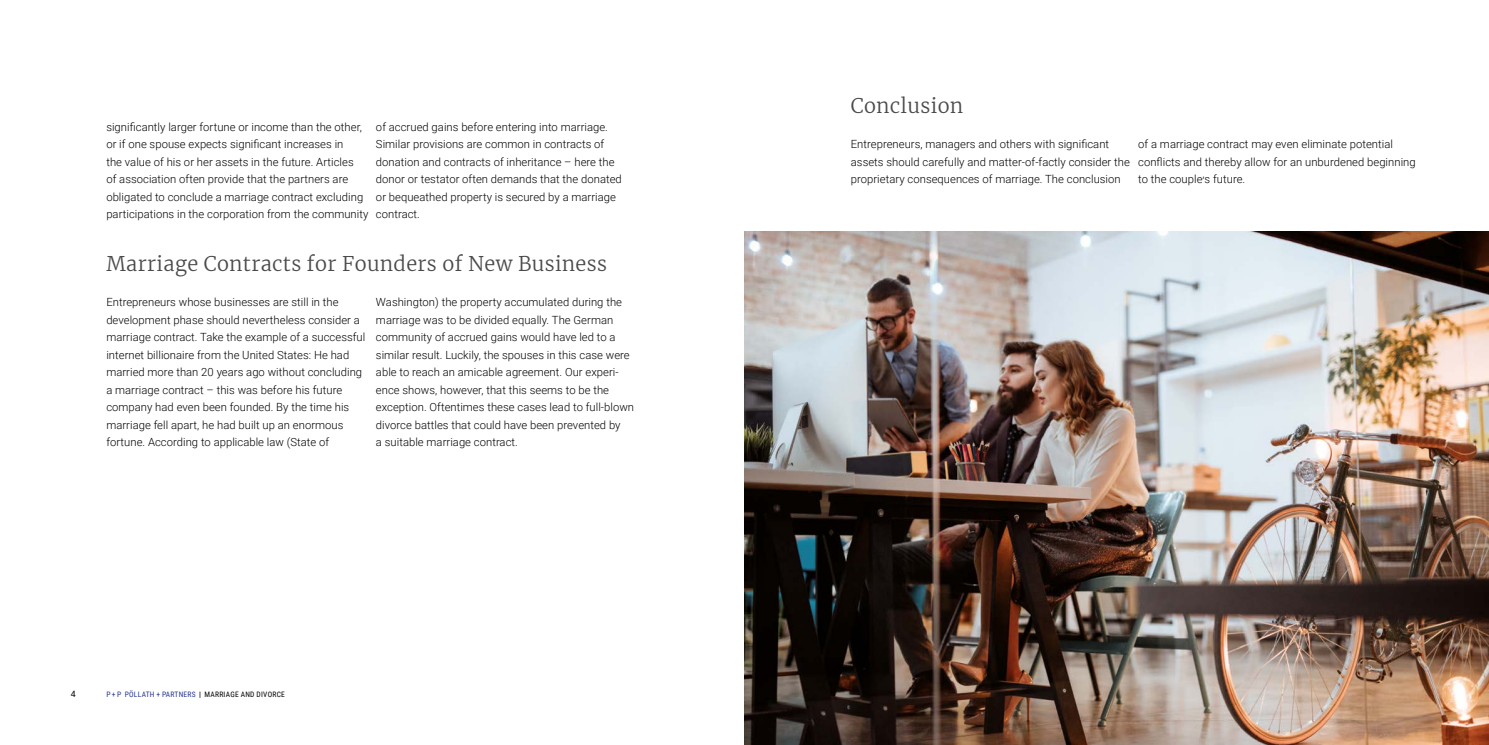
<style>
.page{position:relative;width:1489px;height:745px;background:#fff}
.page>*{position:absolute;margin:0;border:0;box-sizing:border-box;transform-origin:0 0}
.t1{font:300 20px "Merriweather";letter-spacing:.02em;color:#4a4a49}
.t2{font:300 11.25px/17.5px "Roboto";letter-spacing:.005em;color:#000}
.t3{font:8.75px "Roboto";color:#000}
.t4{font:7.5px "Roboto Condensed";letter-spacing:.035em;color:#26358c}
.s1{font-weight:700;color:#000}
.s2{color:#000}
</style>
<div class="page">
<img style="left:744px;top:231px;width:744px;height:513px">
<p class="t2" style="left:106px;top:118px;width:263px">significantly larger fortune or income than the other, or if one spouse expects significant increases in<br>the value of his or her assets in the future. Articles<br>of association often provide that the partners are obligated to conclude a marriage contract excluding participations in the corporation from the community</p>
<p class="t2" style="left:376px;top:118px;width:247px">of accrued gains before entering into marriage.<br>Similar provisions are common in contracts of donation and contracts of inheritance – here the donor or testator often demands that the donated or bequeathed property is secured by a marriage contract.</p>
<h1 class="t1" style="left:106px;top:250px;width:502px">Marriage Contracts for Founders of New Business</h1>
<p class="t2" style="left:106px;top:293px;width:260px">Entrepreneurs whose businesses are still in the development phase should nevertheless consider a marriage contract. Take the example of a successful internet billionaire from the United States: He had married more than 20 years ago without concluding a marriage contract – this was before his future company had even been founded. By the time his marriage fell apart, he had built up an enormous fortune. According to applicable law (State of</p>
<p class="t2" style="left:376px;top:293px;width:259px">Washington) the property accumulated during the marriage was to be divided equally. The German community of accrued gains would have led to a similar result. Luckily, the spouses in this case were able to reach an amicable agreement. Our experi&shy;ence shows, however, that this seems to be the exception. Oftentimes these cases lead to full-blown divorce battles that could have been prevented by<br>a suitable marriage contract.</p>
<p class="t3" style="left:71px;top:687px;width:6px">4</p>
<p class="t4" style="left:106px;top:688px;width:180px">P + P PÖLLATH + PARTNERS <span class="s1">|</span> <span class="s2">MARRIAGE AND DIVORCE</span></p>
<h1 class="t1" style="left:850px;top:92px;width:114px">Conclusion</h1>
<p class="t2" style="left:850px;top:135px;width:280px">Entrepreneurs, managers and others with significant assets should carefully and matter-of-factly consider the proprietary consequences of marriage. The conclusion</p>
<p class="t2" style="left:1138px;top:135px;width:279px">of a marriage contract may even eliminate potential conflicts and thereby allow for an unburdened beginning to the couple’s future.</p>
</div>
